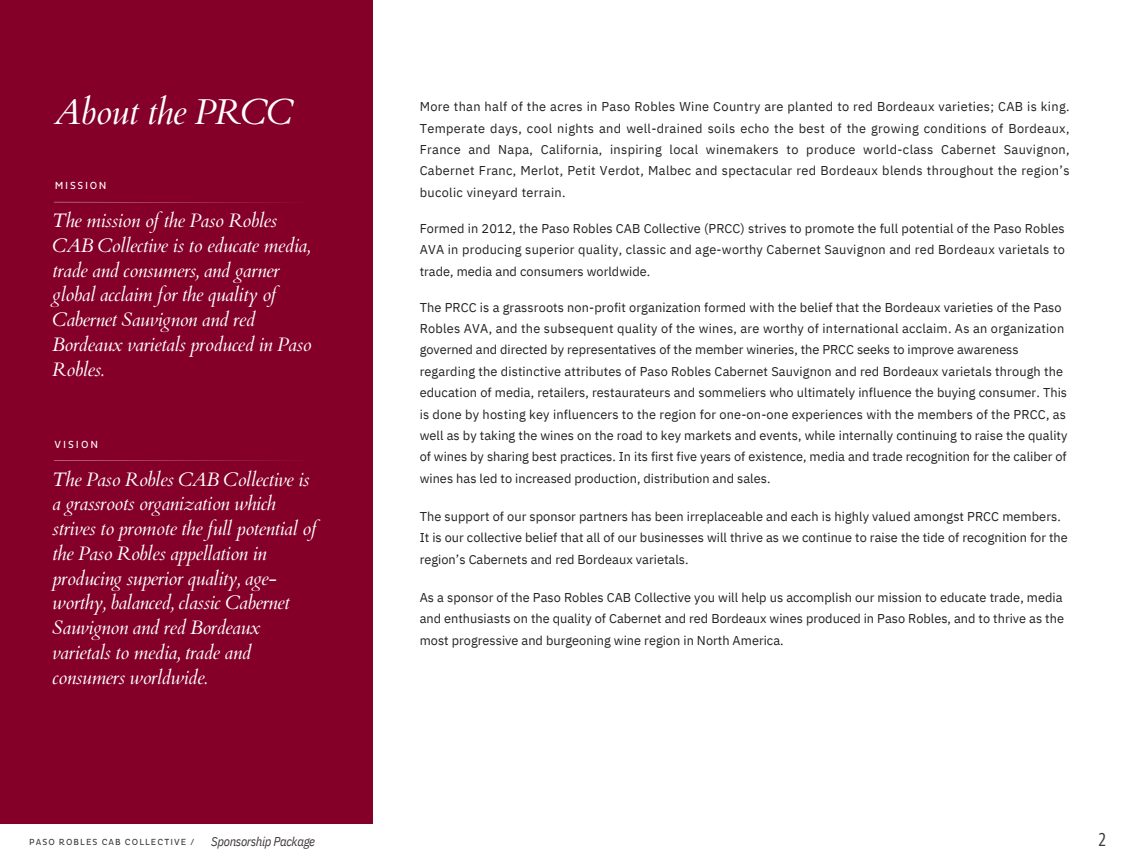
<style>
.page{position:relative;width:1134px;height:864px;background:#fff}
.page>*{position:absolute;margin:0;border:0;box-sizing:border-box;transform-origin:0 0}
.t1{font:italic 36px "Cardo";letter-spacing:-.025em;color:#fff}
.t2{font:italic 19.5px/24.8px "Cardo";letter-spacing:-.025em;color:#fff}
.t3{font:18px "Open Sans Condensed";color:#3f3939}
.t4{font:12.75px/21.3px "IBM Plex Sans";letter-spacing:.005em;color:#231f20;text-align:justify}
.t5{font:italic 12.75px "IBM Plex Sans Cond";letter-spacing:-.025em;color:#3f3939}
.t6{font:10.5px "Pluto Cond";letter-spacing:.16em;color:#fff}
.t7{font:9px "Pluto Cond";letter-spacing:.12em;color:#3f3939}
</style>
<div class="page">
<div style="left:0;top:0;width:373px;height:823px;background:#840028"></div>
<hr style="left:54px;top:202px;width:261px;height:1px;background:#fff">
<hr style="left:54px;top:461px;width:261px;height:1px;background:#fff">
<h2 class="t1" style="left:54px;top:88px;width:241px">About the PRCC</h2>
<h3 class="t4" style="left:420px;top:96px;width:651px">More than half of the acres in Paso Robles Wine Country are planted to red Bordeaux varieties; CAB is king.<br>Temperate days, cool nights and well-drained soils echo the best of the growing conditions of Bordeaux, France and Napa, California, inspiring local winemakers to produce world-class Cabernet Sauvignon, Cabernet Franc, Merlot, Petit Verdot, Malbec and spectacular red Bordeaux blends throughout the region’s bucolic vineyard terrain.</h3>
<p class="t4" style="left:420px;top:217px;width:647px">Formed in 2012, the Paso Robles CAB Collective (PRCC) strives to promote the full potential of the Paso Robles AVA in producing superior quality, classic and age-worthy Cabernet Sauvignon and red Bordeaux varietals to trade, media and consumers worldwide.</p>
<h3 class="t4" style="left:420px;top:296px;width:649px;text-align:left">The PRCC is a grassroots non-profit organization formed with the belief that the Bordeaux varieties of the Paso Robles AVA, and the subsequent quality of the wines, are worthy of international acclaim. As an organization governed and directed by representatives of the member wineries, the PRCC seeks to improve awareness regarding the distinctive attributes of Paso Robles Cabernet Sauvignon and red Bordeaux varietals through the education of media, retailers, restaurateurs and sommeliers who ultimately influence the buying consumer. This is done by hosting key influencers to the region for one-on-one experiences with the members of the PRCC, as</h3>
<h3 class="t4" style="left:420px;top:424px;width:649px">well as by taking the wines on the road to key markets and events, while internally continuing to raise the quality of wines by sharing best practices. In its first five years of existence, media and trade recognition for the caliber of wines has led to increased production, distribution and sales.</h3>
<h3 class="t4" style="left:420px;top:505px;width:650px">The support of our sponsor partners has been irreplaceable and each is highly valued amongst PRCC members.<br>It is our collective belief that all of our businesses will thrive as we continue to raise the tide of recognition for the</h3>
<h3 class="t4" style="left:420px;top:548px;width:270px">region’s Cabernets and red Bordeaux varietals.</h3>
<p class="t4" style="left:420px;top:586px;width:646px">As a sponsor of the Paso Robles CAB Collective you will help us accomplish our mission to educate trade, media and enthusiasts on the quality of Cabernet and red Bordeaux wines produced in Paso Robles, and to thrive as the most progressive and burgeoning wine region in North America.</p>
<h4 class="t6" style="left:55px;top:180px;width:53px">MISSION</h4>
<h2 class="t2" style="left:52px;top:209px;width:261px">The mission of the Paso Robles<br>CAB Collective is to educate media, trade and consumers, and garner global acclaim for the quality of<br>Cabernet Sauvignon and red<br>Bordeaux varietals produced in Paso<br>Robles.</h2>
<h1 class="t6" style="left:55px;top:438px;width:45px">VISION</h1>
<h4 class="t2" style="left:52px;top:467px;width:266px">The Paso Robles CAB Collective is a grassroots organization which strives to promote the full potential of the Paso Robles appellation in producing superior quality, age&shy;worthy, balanced, classic Cabernet<br>Sauvignon and red Bordeaux varietals to media, trade and consumers worldwide.</h4>
<p class="t7" style="left:29px;top:837px;width:167px">PASO ROBLES CAB COLLECTIVE /</p>
<p class="t5" style="left:211px;top:833px;width:105px">Sponsorship Package</p>
<h3 class="t3" style="left:1099px;top:827px;width:9px">2</h3>
</div>
